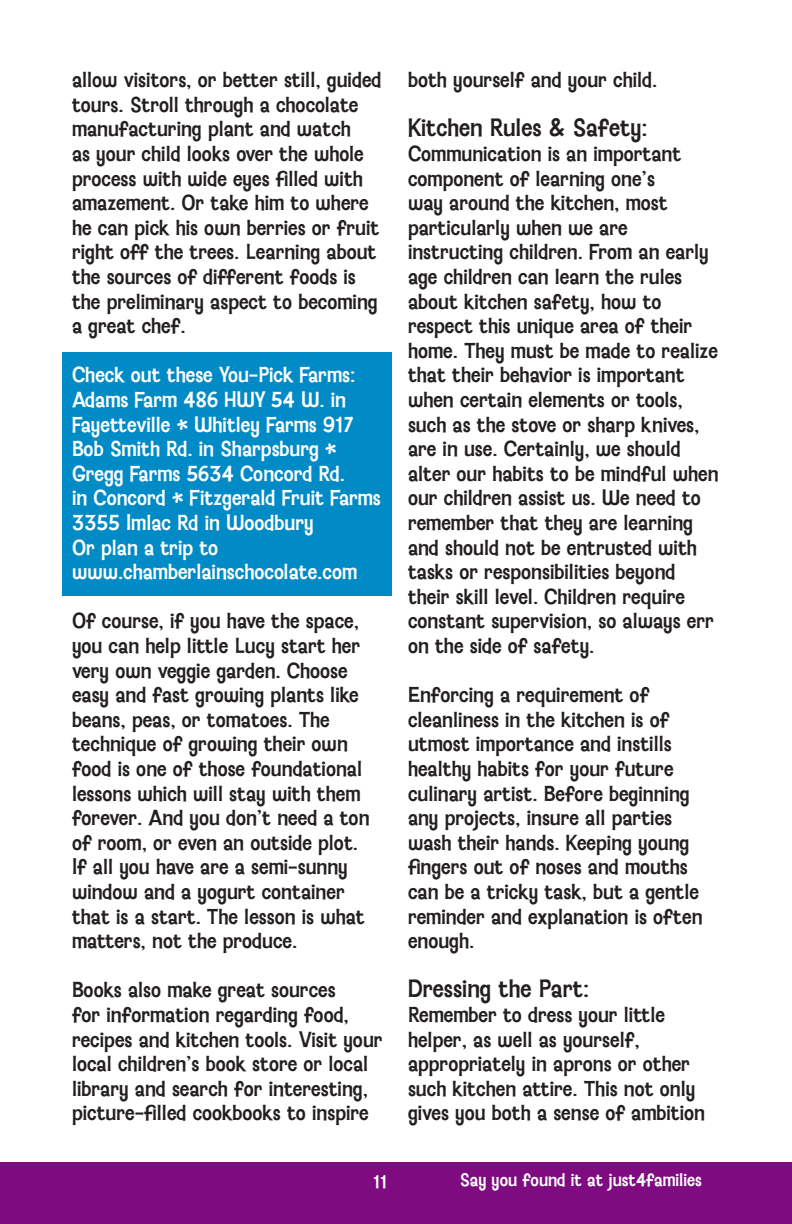
<style>
.page{position:relative;width:792px;height:1224px;background:#fff}
.page>*{position:absolute;margin:0;border:0;box-sizing:border-box;transform-origin:0 0}
.t1{font:22px "Baileywick JF Gothic";color:#231f20}
.t2{font:19px/24.6px "Baileywick JF Gothic";color:#231f20}
.t3{font:19px/24.6px "Baileywick JF Gothic";color:#fff}
.t4{font:16px "Baileywick JF Gothic";color:#fff}
</style>
<div class="page">
<div style="left:0;top:1162px;width:792px;height:62px;background:#7e0b80"></div>
<div style="left:62px;top:353px;width:330px;height:243px;background:#008ac6"></div>
<p class="t2" style="left:72px;top:68px;width:311px">allow visitors, or better still, guided tours. Stroll through a chocolate manufacturing plant and watch<br>as your child looks over the whole process with wide eyes filled with amazement. Or take him to where he can pick his own berries or fruit right off the trees. Learning about the sources of different foods is the preliminary aspect to becoming a great chef.</p>
<p class="t3" style="left:72px;top:363px;width:285px">Check out these You-Pick Farms:<br>Adams Farm 486 HWY 54 W. in<br>Fayetteville • Whitley Farms 917<br>Bob Smith Rd. in Sharpsburg •<br>Gregg Farms 5634 Concord Rd.</p>
<p class="t3" style="left:72px;top:486px;width:310px">in Concord • Fitzgerald Fruit Farms<br>3355 Imlac Rd in Woodbury</p>
<p class="t3" style="left:72px;top:535px;width:148px">Or plan a trip to</p>
<p class="t3" style="left:72px;top:560px;width:287px">www.chamberlainschocolate.com</p>
<p class="t2" style="left:72px;top:609px;width:299px">Of course, if you have the space, you can help little Lucy start her very own veggie garden. Choose easy and fast growing plants like beans, peas, or tomatoes. The technique of growing their own food is one of those foundational lessons which will stay with them forever. And you don’t need a ton of room, or even an outside plot.<br>If all you have are a semi-sunny window and a yogurt container that is a start. The lesson is what matters, not the produce.</p>
<p class="t2" style="left:72px;top:978px;width:312px">Books also make great sources<br>for information regarding food, recipes and kitchen tools. Visit your local children’s book store or local library and search for interesting, picture-filled cookbooks to inspire</p>
<p class="t2" style="left:408px;top:68px;width:251px">both yourself and your child.</p>
<p class="t1" style="left:408px;top:113px;width:241px">Kitchen Rules &amp; Safety:</p>
<p class="t2" style="left:408px;top:142px;width:312px">Communication is an important component of learning one’s<br>way around the kitchen, most particularly when we are instructing children. From an early age children can learn the rules about kitchen safety, how to respect this unique area of their home. They must be made to realize that their behavior is important when certain elements or tools, such as the stove or sharp knives, are in use. Certainly, we should alter our habits to be mindful when our children assist us. We need to remember that they are learning and should not be entrusted with tasks or responsibilities beyond their skill level. Children require constant supervision, so always err on the side of safety.</p>
<p class="t2" style="left:408px;top:683px;width:296px">Enforcing a requirement of cleanliness in the kitchen is of utmost importance and instills healthy habits for your future culinary artist. Before beginning any projects, insure all parties wash their hands. Keeping young fingers out of noses and mouths can be a tricky task, but a gentle reminder and explanation is often enough.</p>
<p class="t1" style="left:408px;top:974px;width:183px">Dressing the Part:</p>
<p class="t2" style="left:408px;top:1003px;width:299px">Remember to dress your little helper, as well as yourself, appropriately in aprons or other such kitchen attire. This not only gives you both a sense of ambition</p>
<p class="t4" style="left:373px;top:1171px;width:16px">11</p>
<p class="t4" style="left:460px;top:1169px;width:244px">Say you found it at just4families</p>
</div>
